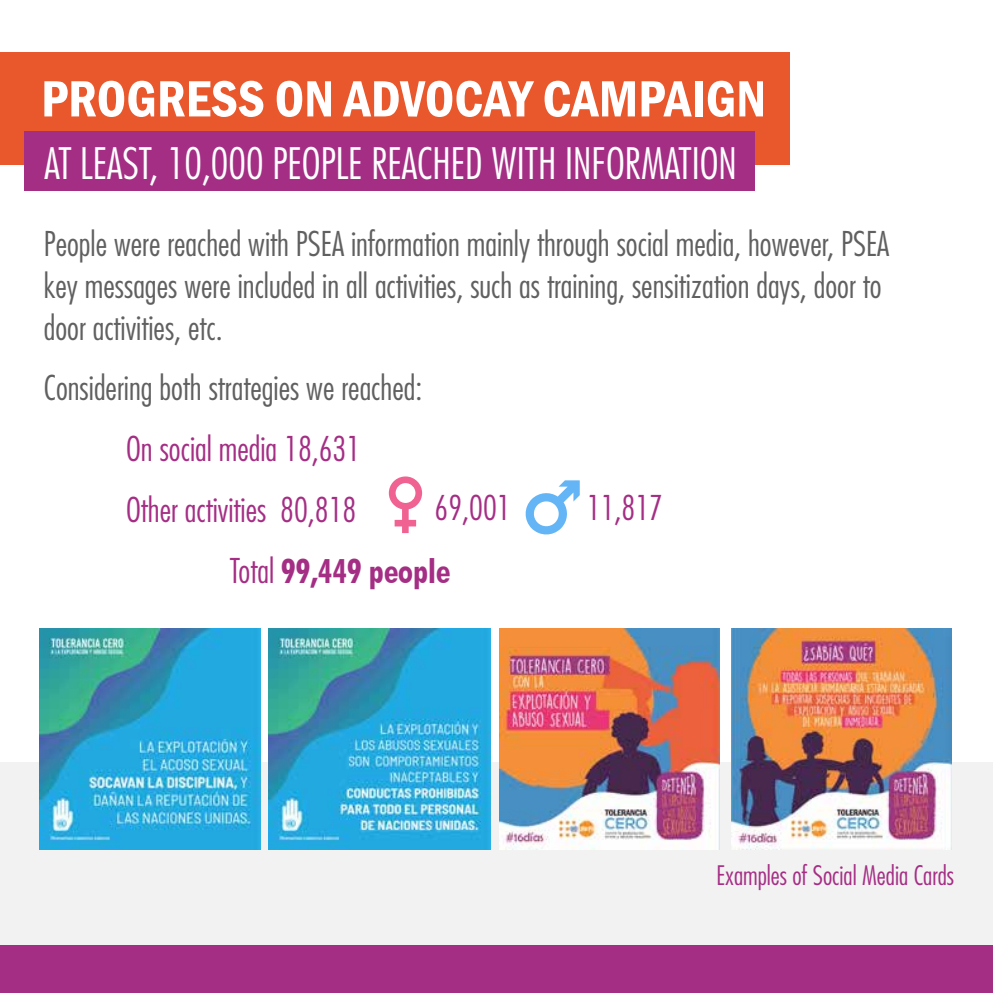
<style>
.page{position:relative;width:993px;height:993px;background:#fff}
.page>*{position:absolute;margin:0;border:0;box-sizing:border-box;transform-origin:0 0}
.t1{font:600 condensed 52.68px "Franklin Gothic";color:#fff}
.t2{font:300 condensed 42.18px "Futura";color:#fff}
.t3{font:300 condensed 33.25px/41.6px "Futura";color:#606060}
.t4{font:300 condensed 33.25px/60.9px "Futura";color:#a52e85}
.t5{font:700 condensed 33.25px "Futura BT";color:#a52e85}
.t6{font:300 condensed 26.07px "Futura";color:#a52e85}
.s1{font-family:"Futura";font-weight:300}
</style>
<div class="page">
<div style="left:0;top:761px;width:992px;height:195px;background:#f2f2f2"></div>
<div style="left:0;top:53px;width:789px;height:112px;background:#e9582c"></div>
<div style="left:0;top:945px;width:992px;height:47px;background:#a52e85"></div>
<div style="left:24px;top:131px;width:730px;height:60px;background:#a52e85"></div>
<svg style="left:388px;top:476px;width:34px;height:57px"></svg>
<svg style="left:525px;top:480px;width:54px;height:55px"></svg>
<img style="left:39px;top:628px;width:221px;height:221px">
<img style="left:269px;top:628px;width:221px;height:221px">
<img style="left:499px;top:628px;width:220px;height:220px">
<img style="left:731px;top:628px;width:220px;height:221px">
<h1 class="t1" style="left:41px;top:64px;width:726px">PROGRESS ON ADVOCAY CAMPAIGN</h1>
<p class="t2" style="left:45px;top:139px;width:693px">AT LEAST, 10,000 PEOPLE REACHED WITH INFORMATION</p>
<p class="t3" style="left:44px;top:223px;width:846px">People were reached with PSEA information mainly through social media, however, PSEA key messages were included in all activities, such as training, sensitization days, door to door activities, etc.</p>
<p class="t3" style="left:44px;top:367px;width:380px">Considering both strategies we reached:</p>
<p class="t4" style="left:126px;top:418px;width:236px">On social media 18,631<br>Other activities 80,818</p>
<p class="t5" style="left:230px;top:551px;width:222px"><span class="s1">Total</span> 99,449 people</p>
<p class="t4" style="left:434px;top:476px;width:78px">69,001</p>
<p class="t4" style="left:586px;top:476px;width:78px">11,817</p>
<p class="t6" style="left:716px;top:859px;width:239px">Examples of Social Media Cards</p>
</div>
